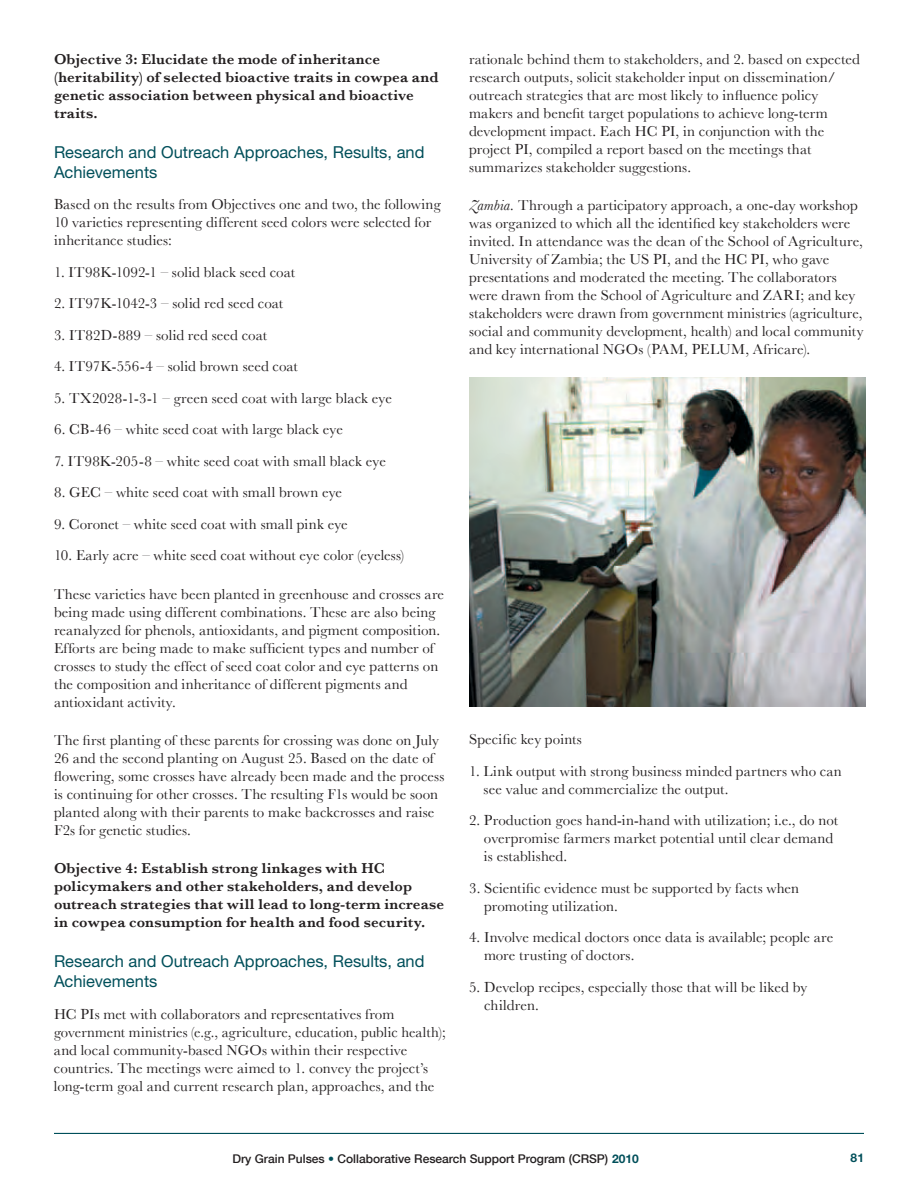
<style>
.page{position:relative;width:918px;height:1188px;background:#fff}
.page>*{position:absolute;margin:0;border:0;box-sizing:border-box;transform-origin:0 0}
.t1{font:16.5px/19.8px "Helvetica Neue LT Std";color:#004f5a}
.t2{font:15px/18px "Baskerville";letter-spacing:.005em;color:#231f20}
.t3{font:600 15px/18px "Baskerville";letter-spacing:.01em;color:#231f20}
.t4{font:500 12px "Helvetica Neue";color:#231f20}
.t5{font:700 12px "Helvetica Neue LT Std";color:#004f5a}
.s1{font-style:italic}
.s2{color:#004f5a}
.s3{font-family:"Helvetica Neue LT Std";font-weight:700;color:#004f5a}
</style>
<div class="page">
<hr style="left:54px;top:1133px;width:810px;height:1px;background:#004f5a">
<img style="left:469px;top:378px;width:397px;height:328px">
<p class="t3" style="left:54px;top:50px;width:386px">Objective 3: Elucidate the mode of inheritance (heritability) of selected bioactive traits in cowpea and genetic association between physical and bioactive traits.</p>
<p class="t1" style="left:54px;top:142px;width:372px">Research and Outreach Approaches, Results, and<br>Achievements</p>
<p class="t2" style="left:54px;top:195px;width:388px">Based on the results from Objectives one and two, the following<br>10 varieties representing different seed colors were selected for inheritance studies:</p>
<p class="t2" style="left:54px;top:263px;width:243px">1. IT98K-1092-1 – solid black seed coat</p>
<p class="t2" style="left:54px;top:294px;width:231px">2. IT97K-1042-3 – solid red seed coat</p>
<p class="t2" style="left:54px;top:326px;width:215px">3. IT82D-889 – solid red seed coat</p>
<p class="t2" style="left:54px;top:357px;width:246px">4. IT97K-556-4 – solid brown seed coat</p>
<p class="t2" style="left:54px;top:389px;width:339px">5. TX2028-1-3-1 – green seed coat with large black eye</p>
<p class="t2" style="left:54px;top:420px;width:290px">6. CB-46 – white seed coat with large black eye</p>
<p class="t2" style="left:54px;top:452px;width:333px">7. IT98K-205-8 – white seed coat with small black eye</p>
<p class="t2" style="left:54px;top:483px;width:290px">8. GEC – white seed coat with small brown eye</p>
<p class="t2" style="left:54px;top:515px;width:295px">9. Coronet – white seed coat with small pink eye</p>
<p class="t2" style="left:54px;top:546px;width:352px">10. Early acre – white seed coat without eye color (eyeless)</p>
<p class="t2" style="left:54px;top:585px;width:392px">These varieties have been planted in greenhouse and crosses are being made using different combinations. These are also being reanalyzed for phenols, antioxidants, and pigment composition.<br>Efforts are being made to make sufficient types and number of crosses to study the effect of seed coat color and eye patterns on the composition and inheritance of different pigments and antioxidant activity.</p>
<p class="t2" style="left:54px;top:731px;width:392px">The first planting of these parents for crossing was done on July 26 and the second planting on August 25. Based on the date of flowering, some crosses have already been made and the process is continuing for other crosses. The resulting F1s would be soon planted along with their parents to make backcrosses and raise F2s for genetic studies.</p>
<p class="t3" style="left:54px;top:859px;width:392px">Objective 4: Establish strong linkages with HC policymakers and other stakeholders, and develop outreach strategies that will lead to long-term increase in cowpea consumption for health and food security.</p>
<p class="t1" style="left:54px;top:951px;width:372px">Research and Outreach Approaches, Results, and<br>Achievements</p>
<p class="t2" style="left:54px;top:1005px;width:393px">HC PIs met with collaborators and representatives from government ministries (e.g., agriculture, education, public health); and local community-based NGOs within their respective countries. The meetings were aimed to 1. convey the project’s long-term goal and current research plan, approaches, and the</p>
<p class="t2" style="left:469px;top:50px;width:392px">rationale behind them to stakeholders, and 2. based on expected research outputs, solicit stakeholder input on dissemination/ outreach strategies that are most likely to influence policy makers and benefit target populations to achieve long-term development impact. Each HC PI, in conjunction with the project PI, compiled a report based on the meetings that summarizes stakeholder suggestions.</p>
<p class="t2" style="left:469px;top:196px;width:396px"><span class="s1">Zambia.</span> Through a participatory approach, a one-day workshop was organized to which all the identified key stakeholders were invited. In attendance was the dean of the School of Agriculture, University of Zambia; the US PI, and the HC PI, who gave presentations and moderated the meeting. The collaborators were drawn from the School of Agriculture and ZARI; and key stakeholders were drawn from government ministries (agriculture, social and community development, health) and local community and key international NGOs (PAM, PELUM, Africare).</p>
<p class="t2" style="left:469px;top:730px;width:114px">Specific key points</p>
<p class="t2" style="left:484px;top:762px;width:360px;text-indent:-15px">1. Link output with strong business minded partners who can see value and commercialize the output.</p>
<p class="t2" style="left:484px;top:811px;width:356px;text-indent:-15px">2. Production goes hand-in-hand with utilization; i.e., do not overpromise farmers market potential until clear demand is established.</p>
<p class="t2" style="left:484px;top:879px;width:316px;text-indent:-15px">3. Scientific evidence must be supported by facts when promoting utilization.</p>
<p class="t2" style="left:484px;top:928px;width:351px;text-indent:-15px">4. Involve medical doctors once data is available; people are more trusting of doctors.</p>
<p class="t2" style="left:484px;top:978px;width:325px;text-indent:-15px">5. Develop recipes, especially those that will be liked by children.</p>
<p class="t4" style="left:232px;top:1149px;width:408px">Dry Grain Pulses <span class="s2">•</span> Collaborative Research Support Program (CRSP) <span class="s3">2010</span></p>
<p class="t5" style="left:851px;top:1151px;width:15px">81</p>
</div>
